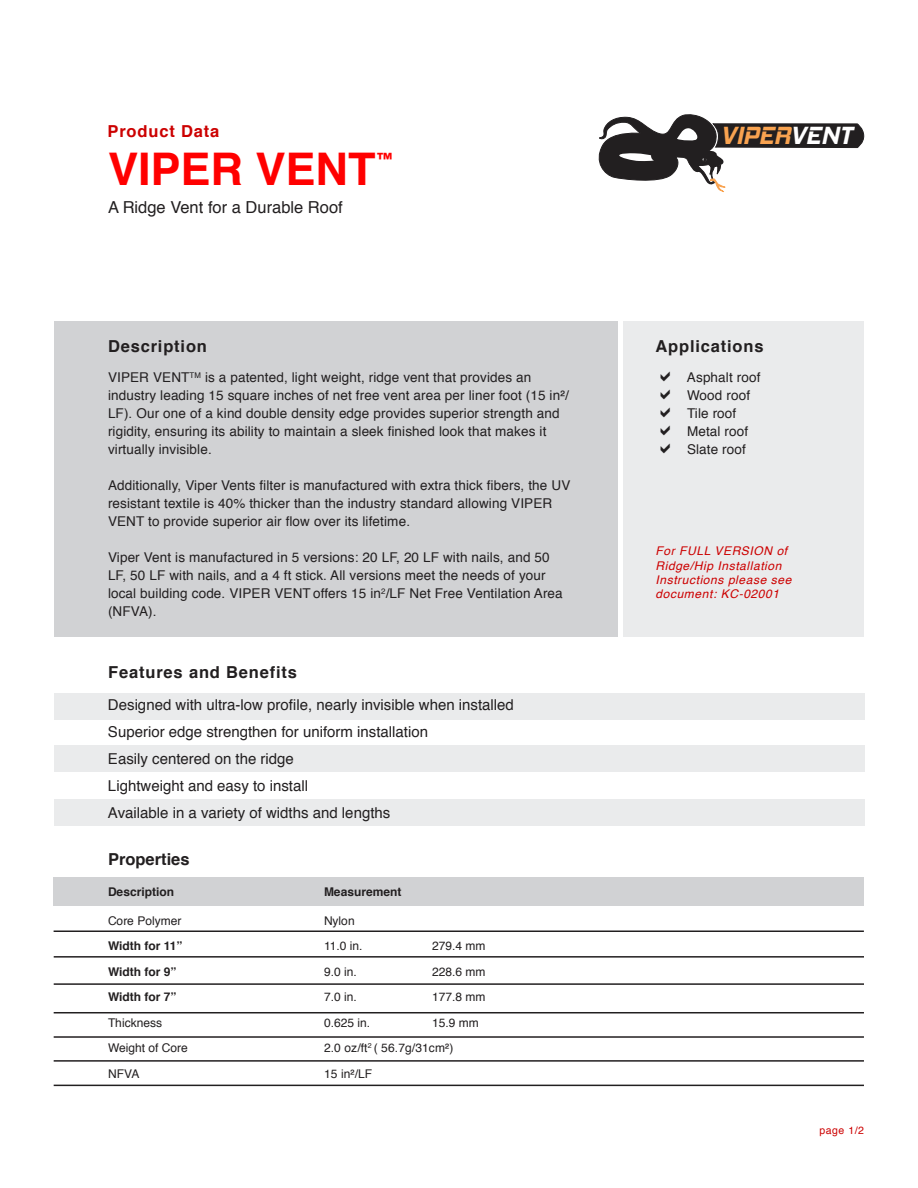
<style>
.page{position:relative;width:918px;height:1188px;background:#fff}
.page>*{position:absolute;margin:0;border:0;box-sizing:border-box;transform-origin:0 0}
.t1{font:700 45px "Helvetica";color:#f00}
.t2{font:italic 700 25.05px "Hemi Head Rg";color:#f9a350}
.t3{font:700 18.3px "Helvetica";color:#f00}
.t4{font:700 16.5px "Helvetica";letter-spacing:.05em;color:#221f20}
.t5{font:16.5px "Helvetica";color:#221f20}
.t6{font:700 16.5px "Helvetica";letter-spacing:.05em;color:#c00}
.t7{font:700 16.5px "Helvetica";color:#221f20}
.t8{font:15px/27px "Helvetica";color:#221f20}
.t9{font:13.5px/18px "Helvetica";letter-spacing:.01em;color:#221f20}
.t10{font:12px "Helvetica";color:#221f20}
.t11{font:italic 12px/14.4px "Helvetica";letter-spacing:.05em;color:#c00}
.t12{font:700 12px "Helvetica";color:#221f20}
.t13{font:10.5px "Helvetica";color:#c00}
.s1{color:#fff}
</style>
<div class="page">
<div style="left:54px;top:321px;width:563px;height:316px;background:#d1d2d4"></div>
<div style="left:623px;top:321px;width:241px;height:316px;background:#eaebec"></div>
<div style="left:54px;top:693px;width:810px;height:27px;background:#eaebec"></div>
<div style="left:54px;top:745px;width:810px;height:27px;background:#eaebec"></div>
<div style="left:54px;top:799px;width:810px;height:27px;background:#eaebec"></div>
<svg style="left:598px;top:114px;width:266px;height:78px"></svg>
<div style="left:54px;top:878px;width:810px;height:28px;background:#d1d2d4"></div>
<hr style="left:54px;top:931px;width:810px;height:1px;background:#221f20">
<hr style="left:54px;top:956px;width:810px;height:2px;background:#221f20">
<hr style="left:54px;top:983px;width:810px;height:2px;background:#221f20">
<hr style="left:54px;top:1012px;width:810px;height:1px;background:#221f20">
<hr style="left:54px;top:1036px;width:810px;height:2px;background:#221f20">
<hr style="left:54px;top:1085px;width:810px;height:1px;background:#221f20">
<hr style="left:54px;top:1060px;width:810px;height:2px;background:#221f20">
<p class="t6" style="left:108px;top:125px;width:113px">Product Data</p>
<h1 class="t1" style="left:108px;top:152px;width:269px">VIPER VENT</h1>
<h3 class="t3" style="left:376px;top:149px;width:20px">™</h3>
<p class="t5" style="left:108px;top:201px;width:236px">A Ridge Vent for a Durable Roof</p>
<p class="t4" style="left:108px;top:340px;width:101px">Description</p>
<p class="t9" style="left:108px;top:370px;width:462px">VIPER VENT<sup>TM</sup> is a patented, light weight, ridge vent that provides an industry leading 15 square inches of net free vent area per liner foot (15 in²/ LF). Our one of a kind double density edge provides superior strength and rigidity, ensuring its ability to maintain a sleek finished look that makes it virtually invisible.</p>
<p class="t9" style="left:108px;top:477px;width:464px">Additionally, Viper Vents filter is manufactured with extra thick fibers, the UV resistant textile is 40% thicker than the industry standard allowing VIPER<br>VENT to provide superior air flow over its lifetime.</p>
<p class="t9" style="left:108px;top:549px;width:456px">Viper Vent is manufactured in 5 versions: 20 LF, 20 LF with nails, and 50<br>LF, 50 LF with nails, and a 4 ft stick. All versions meet the needs of your local building code. VIPER VENT offers 15 in<sup>2</sup>/LF Net Free Ventilation Area (NFVA).</p>
<p class="t4" style="left:108px;top:666px;width:190px">Features and Benefits</p>
<p class="t8" style="left:108px;top:691px;width:407px">Designed with ultra-low profile, nearly invisible when installed Superior edge strengthen for uniform installation<br>Easily centered on the ridge<br>Lightweight and easy to install<br>Available in a variety of widths and lengths</p>
<p class="t7" style="left:108px;top:853px;width:83px">Properties</p>
<p class="t12" style="left:108px;top:888px;width:68px">Description</p>
<p class="t12" style="left:324px;top:888px;width:79px">Measurement</p>
<p class="t10" style="left:108px;top:916px;width:75px">Core Polymer</p>
<p class="t10" style="left:324px;top:916px;width:32px">Nylon</p>
<p class="t12" style="left:108px;top:941px;width:76px">Width for 11”</p>
<p class="t10" style="left:324px;top:937px;width:40px">11.0 in.</p>
<p class="t10" style="left:432px;top:937px;width:55px">279.4 mm</p>
<p class="t12" style="left:108px;top:967px;width:70px">Width for 9”</p>
<p class="t10" style="left:324px;top:962px;width:34px">9.0 in.</p>
<p class="t10" style="left:432px;top:962px;width:55px">228.6 mm</p>
<p class="t12" style="left:108px;top:992px;width:70px">Width for 7”</p>
<p class="t10" style="left:324px;top:988px;width:34px">7.0 in.</p>
<p class="t10" style="left:432px;top:988px;width:55px">177.8 mm</p>
<p class="t10" style="left:108px;top:1013px;width:56px">Thickness</p>
<p class="t10" style="left:324px;top:1013px;width:48px">0.625 in.</p>
<p class="t10" style="left:432px;top:1013px;width:48px">15.9 mm</p>
<p class="t10" style="left:108px;top:1039px;width:81px">Weight of Core</p>
<p class="t10" style="left:324px;top:1039px;width:131px">2.0 oz/ft<sup>2</sup> ( 56.7g/31cm²)</p>
<p class="t10" style="left:108px;top:1069px;width:33px">NFVA</p>
<p class="t10" style="left:324px;top:1069px;width:50px">15 in²/LF</p>
<h2 class="t2" style="left:720px;top:121px;width:133px">VIPER<span class="s1">VENT</span></h2>
<p class="t4" style="left:655px;top:340px;width:110px">Applications</p>
<p class="t9" style="left:687px;top:370px;width:75px">Asphalt roof<br>Wood roof<br>Tile roof<br>Metal roof<br>Slate roof</p>
<p class="t11" style="left:656px;top:545px;width:137px">For FULL VERSION of<br>Ridge/Hip Installation<br>Instructions please see document: KC-02001</p>
<p class="t13" style="left:819px;top:1127px;width:46px">page 1/2</p>
</div>
